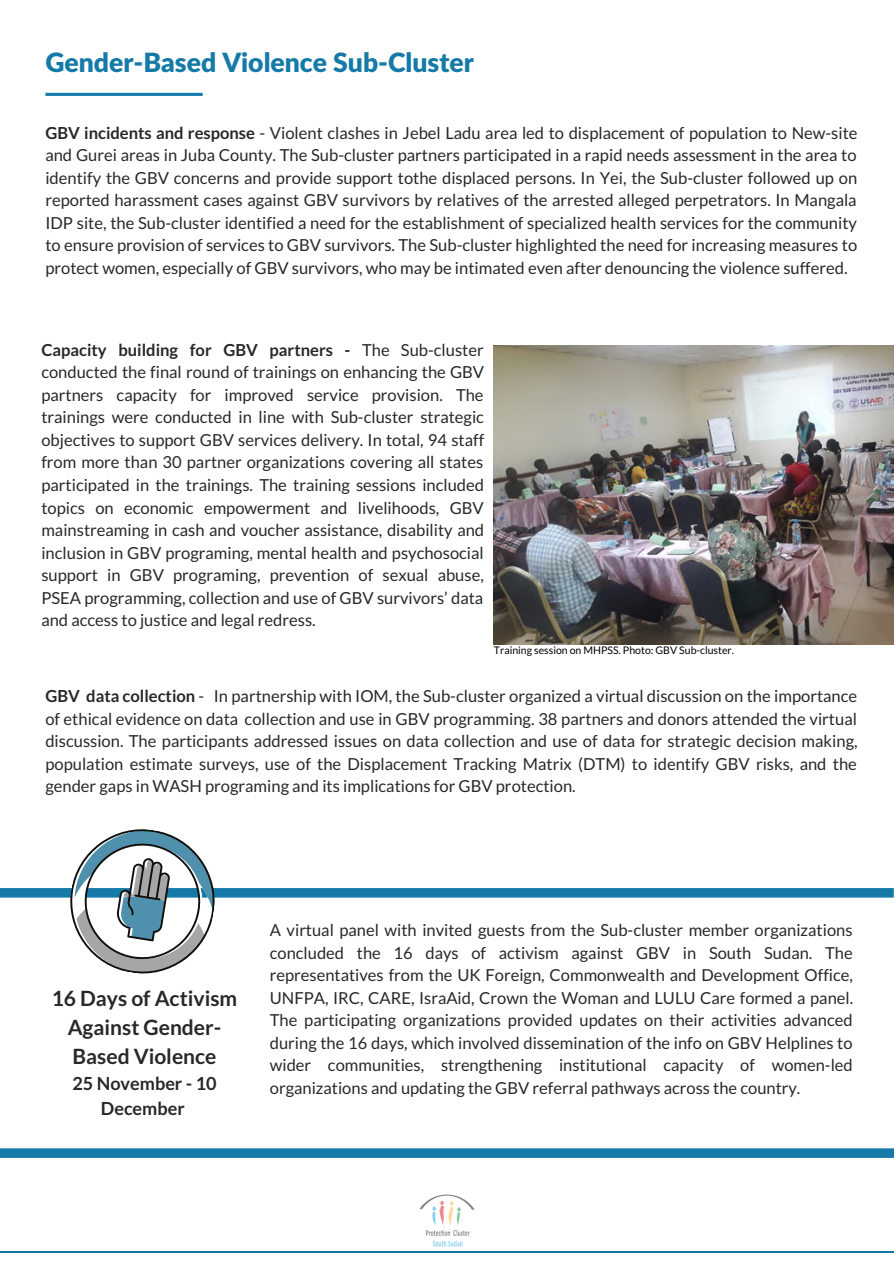
<style>
.page{position:relative;width:894px;height:1264px;background:#fff}
.page>*{position:absolute;margin:0;border:0;box-sizing:border-box;transform-origin:0 0}
.t1{font:900 26.55px "Lato Latin";color:#157aa8}
.t2{font:700 21px/29.2px "Lato";color:#282828;text-align:center}
.t3{font:700 18px/24.8px "Lato";color:#282828;text-align:center}
.t4{font:16.5px/22.5px "Lato";color:#282828;text-align:justify}
.t5{font:10.5px "Lato";color:#000}
.s1{font-weight:700}
</style>
<div class="page">
<img style="left:419px;top:1194px;width:55px;height:53px">
<hr style="left:0;top:1251px;width:893px;height:1px;background:#157aa8">
<svg style="left:45px;top:93px;width:158px;height:3px"></svg>
<svg style="left:0;top:829px;width:893px;height:145px"></svg>
<svg style="left:0;top:1148px;width:893px;height:9px;background:#1d7eab"></svg>
<img style="left:493px;top:346px;width:400px;height:298px">
<p class="t1" style="left:45px;top:51px;width:430px">Gender-Based Violence Sub-Cluster</p>
<p class="t4" style="left:45px;top:121px;width:813px"><span class="s1">GBV incidents and response</span> - Violent clashes in Jebel Ladu area led to displacement of population to New-site and Gurei areas in Juba County. The Sub-cluster partners participated in a rapid needs assessment in the area to identify the GBV concerns and provide support tothe displaced persons. In Yei, the Sub-cluster followed up on reported harassment cases against GBV survivors by relatives of the arrested alleged perpetrators. In Mangala IDP site, the Sub-cluster identified a need for the establishment of specialized health services for the community to ensure provision of services to GBV survivors. The Sub-cluster highlighted the need for increasing measures to protect women, especially of GBV survivors, who may be intimated even after denouncing the violence suffered.</p>
<p class="t4" style="left:41px;top:338px;width:444px"><span class="s1">Capacity building for GBV partners -</span> The Sub-cluster conducted the final round of trainings on enhancing the GBV partners capacity for improved service provision. The trainings were conducted in line with Sub-cluster strategic objectives to support GBV services delivery. In total, 94 staff from more than 30 partner organizations covering all states participated in the trainings. The training sessions included topics on economic empowerment and livelihoods, GBV mainstreaming in cash and voucher assistance, disability and inclusion in GBV programing, mental health and psychosocial support in GBV programing, prevention of sexual abuse, PSEA programming, collection and use of GBV survivors’ data and access to justice and legal redress.</p>
<p class="t5" style="left:493px;top:643px;width:242px">Training session on MHPSS. Photo: GBV Sub-cluster.</p>
<p class="t4" style="left:45px;top:684px;width:813px"><span class="s1">GBV data collection</span> - In partnership with IOM, the Sub-cluster organized a virtual discussion on the importance of ethical evidence on data collection and use in GBV programming. 38 partners and donors attended the virtual discussion. The participants addressed issues on data collection and use of data for strategic decision making, population estimate surveys, use of the Displacement Tracking Matrix (DTM) to identify GBV risks, and the gender gaps in WASH programing and its implications for GBV protection.</p>
<p class="t2" style="left:52px;top:983px;width:187px">16 Days of Activism<br>Against Gender-<br>Based Violence</p>
<p class="t3" style="left:72px;top:1070px;width:146px">25 November - 10<br>December</p>
<p class="t4" style="left:270px;top:918px;width:584px">A virtual panel with invited guests from the Sub-cluster member organizations concluded the 16 days of activism against GBV in South Sudan. The representatives from the UK Foreign, Commonwealth and Development Office, UNFPA, IRC, CARE, IsraAid, Crown the Woman and LULU Care formed a panel.<br>The participating organizations provided updates on their activities advanced during the 16 days, which involved dissemination of the info on GBV Helplines to wider communities, strengthening institutional capacity of women-led organizations and updating the GBV referral pathways across the country.</p>
</div>
